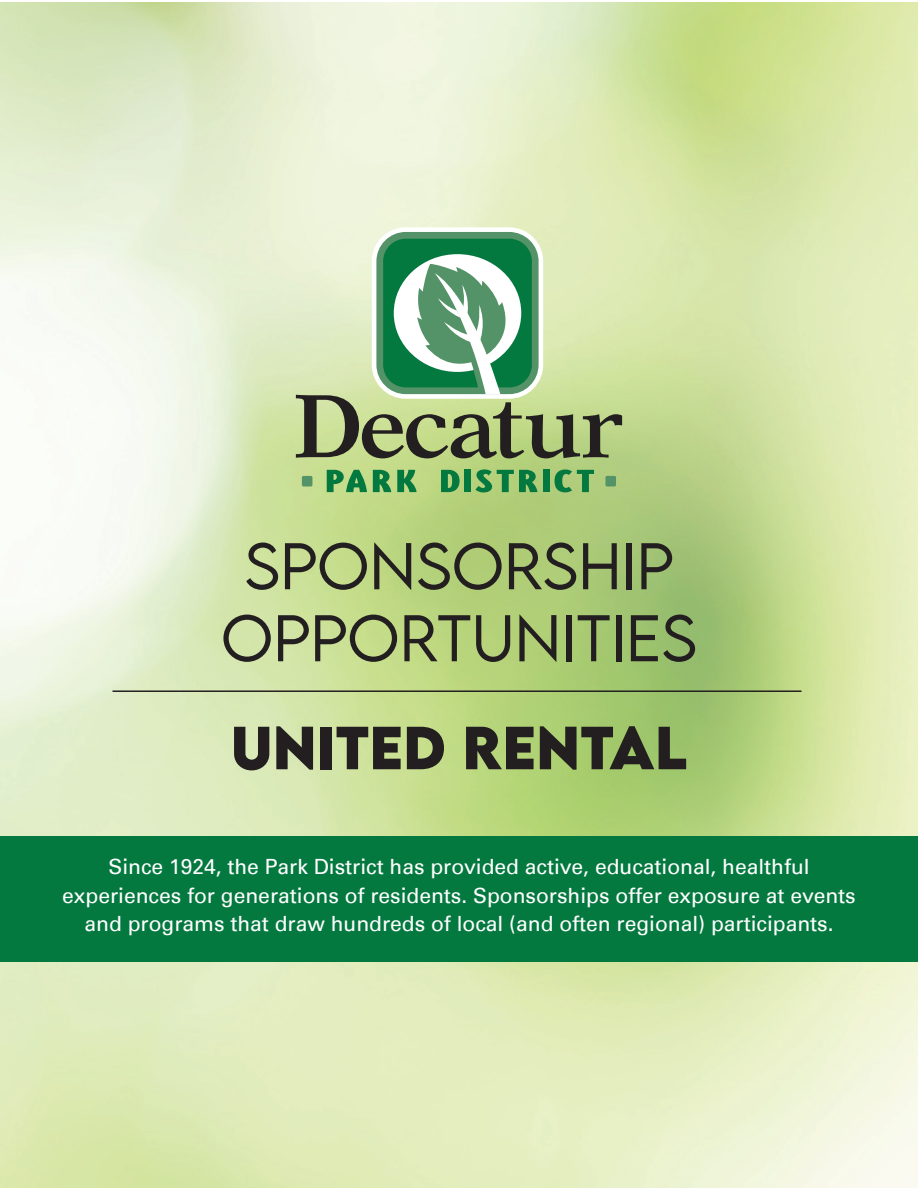
<style>
.page{position:relative;width:918px;height:1188px;background:#fff}
.page>*{position:absolute;margin:0;border:0;box-sizing:border-box;transform-origin:0 0}
.t1{font:300 58.5px/72px "LEMONMILK";color:#231f20}
.t2{font:700 54px "LEMONMILK";color:#231f20}
.t3{font:21px/28.5px "Univers";color:#fff;text-align:center}
</style>
<div class="page">
<img style="left:0;top:2px;width:918px;height:1186px">
<div style="left:372px;top:227px;width:171px;height:172px;background:#fff;border-radius:34px"></div>
<svg style="left:376px;top:232px;width:163px;height:162px"></svg>
<div style="left:302px;top:476px;width:10px;height:10px;background:#549367;border-radius:2px"></div>
<div style="left:605px;top:476px;width:11px;height:10px;background:#549367;border-radius:2px"></div>
<svg style="left:327px;top:470px;width:40px;height:22px"></svg>
<svg style="left:373px;top:470px;width:18px;height:22px"></svg>
<svg style="left:397px;top:470px;width:20px;height:22px"></svg>
<svg style="left:441px;top:470px;width:19px;height:22px"></svg>
<div style="left:464px;top:470px;width:7px;height:22px;background:#04793f"></div>
<svg style="left:475px;top:469px;width:62px;height:23px"></svg>
<div style="left:543px;top:470px;width:7px;height:22px;background:#04793f"></div>
<svg style="left:555px;top:470px;width:39px;height:22px"></svg>
<div style="left:383px;top:239px;width:149px;height:148px;background:#04793f;border-radius:23px"></div>
<div style="left:394px;top:254px;width:127px;height:118px;background:#fff;border-radius:50%"></div>
<svg style="left:296px;top:264px;width:326px;height:194px"></svg>
<hr style="left:112px;top:690px;width:690px;height:2px;background:#231f20">
<div style="left:0;top:837px;width:918px;height:125px;background:#04793f"></div>
<h1 class="t1" style="left:221px;top:530px;width:454px;text-indent:23px">SPONSORSHIP<br>OPPOR</h1>
<h1 class="t1" style="left:437px;top:602px;width:258px">TUN ITIES</h1>
<h2 class="t2" style="left:231px;top:711px;width:458px">UNITED RENTAL</h2>
<p class="t3" style="left:62px;top:853px;width:795px">Since 1924, the Park District has provided active, educational, healthful experiences for generations of residents. Sponsorships offer exposure at events and programs that draw hundreds of local (and often regional) participants.</p>
</div>
